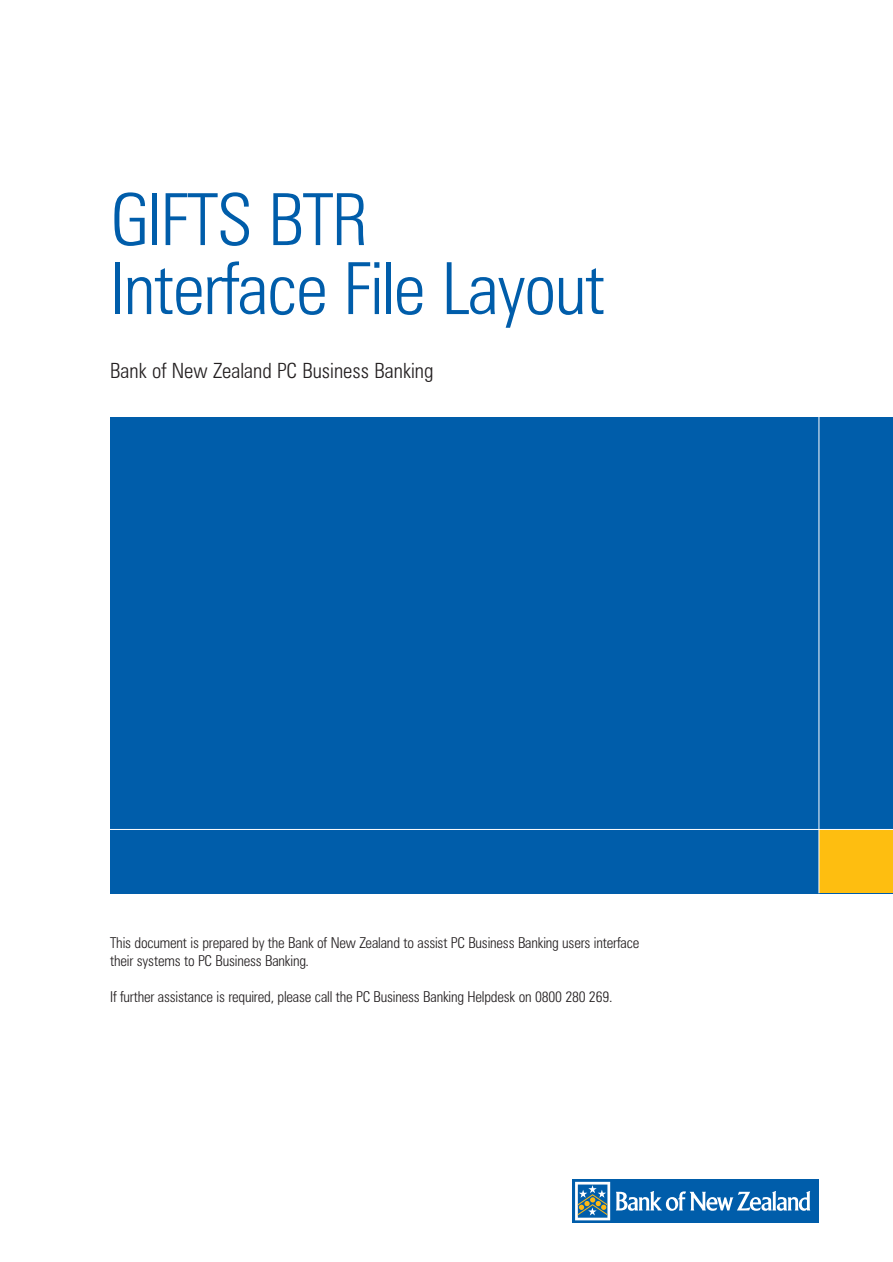
<style>
.page{position:relative;width:893px;height:1262px;background:#fff}
.page>*{position:absolute;margin:0;border:0;box-sizing:border-box;transform-origin:0 0}
.t1{font:300 condensed 72px/69px "Zurich BT";letter-spacing:-.02em;color:#005daa}
.t2{font:300 condensed 21px "Zurich BT";color:#231f20}
.t3{font:300 condensed 15px/18px "Zurich BT";letter-spacing:-.015em;color:#231f20}
</style>
<div class="page">
<div style="left:111px;top:417px;width:781px;height:476px;background:#005daa"></div>
<div style="left:819px;top:829px;width:73px;height:64px;background:#febe10"></div>
<hr style="left:818px;top:417px;width:1px;height:476px;background:#fff">
<hr style="left:94px;top:829px;width:798px;height:1px;background:#fff">
<div style="left:572px;top:1179px;width:247px;height:43px;background:#005daa"></div>
<svg style="left:616px;top:1191px;width:194px;height:19px"></svg>
<svg style="left:575px;top:1181px;width:35px;height:39px"></svg>
<h1 class="t1" style="left:110px;top:193px;width:496px">GIFTS BTR<br>Interface File Layout</h1>
<h2 class="t2" style="left:110px;top:363px;width:325px">Bank of New Zealand PC Business Banking</h2>
<p class="t3" style="left:110px;top:935px;width:531px">This document is prepared by the Bank of New Zealand to assist PC Business Banking users interface their systems to PC Business Banking.</p>
<p class="t3" style="left:110px;top:989px;width:504px">If further assistance is required, please call the PC Business Banking Helpdesk on 0800 280 269.</p>
</div>
